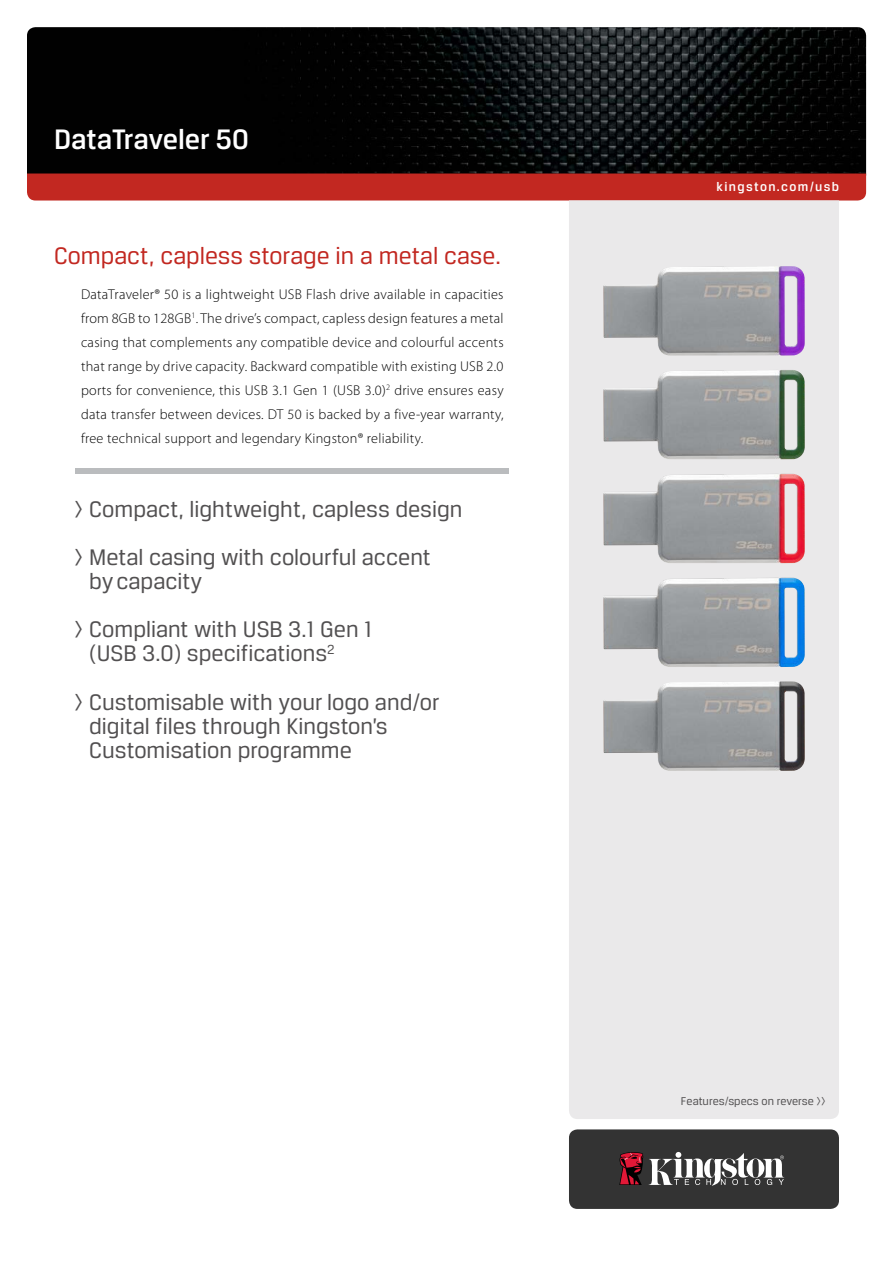
<style>
.page{position:relative;width:893px;height:1263px;background:#fff}
.page>*{position:absolute;margin:0;border:0;box-sizing:border-box;transform-origin:0 0}
.t1{font:500 30px "Breuer Text";color:#fff}
.t2{font:25.5px "Breuer Text";color:#c22821}
.t3{font:24px/48px "Breuer Text";color:#525051}
.t4{font:300 14.25px/24px "Myriad Pro";letter-spacing:.02em;color:#000;text-align:justify}
.t5{font:500 13.5px "Breuer Text";letter-spacing:.1em;color:#fff}
.t6{font:12px "Breuer Text";color:#525051}
</style>
<div class="page">
<img style="left:27px;top:27px;width:839px;height:146px">
<div style="left:27px;top:173px;width:839px;height:27px;background:#c22821"></div>
<div style="left:569px;top:200px;width:270px;height:919px;background:#eae9ea"></div>
<div style="left:569px;top:1129px;width:270px;height:80px;background:#333;border-radius:9px"></div>
<svg style="left:649px;top:1152px;width:135px;height:34px"></svg>
<svg style="left:619px;top:1152px;width:24px;height:33px"></svg>
<div style="left:76px;top:468px;width:433px;height:6px;background:#babcbe"></div>
<img style="left:603px;top:266px;width:202px;height:90px">
<img style="left:603px;top:370px;width:202px;height:89px">
<img style="left:603px;top:474px;width:202px;height:89px">
<img style="left:603px;top:577px;width:202px;height:90px">
<img style="left:603px;top:681px;width:202px;height:90px">
<h1 class="t1" style="left:54px;top:122px;width:196px">DataTraveler 50</h1>
<h2 class="t2" style="left:54px;top:242px;width:448px">Compact, capless storage in a metal case.</h2>
<p class="t4" style="left:81px;top:282px;width:424px">DataTraveler® 50 is a lightweight USB Flash drive available in capacities from 8GB to 128GB<sup>1</sup>. The drive’s compact, capless design features a metal casing that complements any compatible device and colourful accents that range by drive capacity. Backward compatible with existing USB 2.0 ports for convenience, this USB 3.1 Gen 1 (USB 3.0)<sup>2</sup> drive ensures easy data transfer between devices. DT 50 is backed by a five-year warranty, free technical support and legendary Kingston® reliability.</p>
<h3 class="t3" style="left:74px;top:485px;width:390px">&gt; Compact, lightweight, capless design &gt; Metal casing with colourful accent</h3>
<h3 class="t3" style="left:74px;top:557px;width:300px;text-indent:15px">by capacity<br>&gt; Compliant with USB 3.1 Gen 1</h3>
<h3 class="t3" style="left:74px;top:629px;width:367px;text-indent:15px">(USB 3.0) specifications<sup>2<br></sup>&gt; Customisable with your logo and/or</h3>
<h3 class="t3" style="left:89px;top:713px;width:300px;line-height:24px">digital files through Kingston’s<br>Customisation programme</h3>
<p class="t5" style="left:717px;top:179px;width:124px">kingston.com/usb</p>
<p class="t6" style="left:681px;top:1094px;width:146px">Features/specs on reverse &gt;&gt;</p>
</div>
